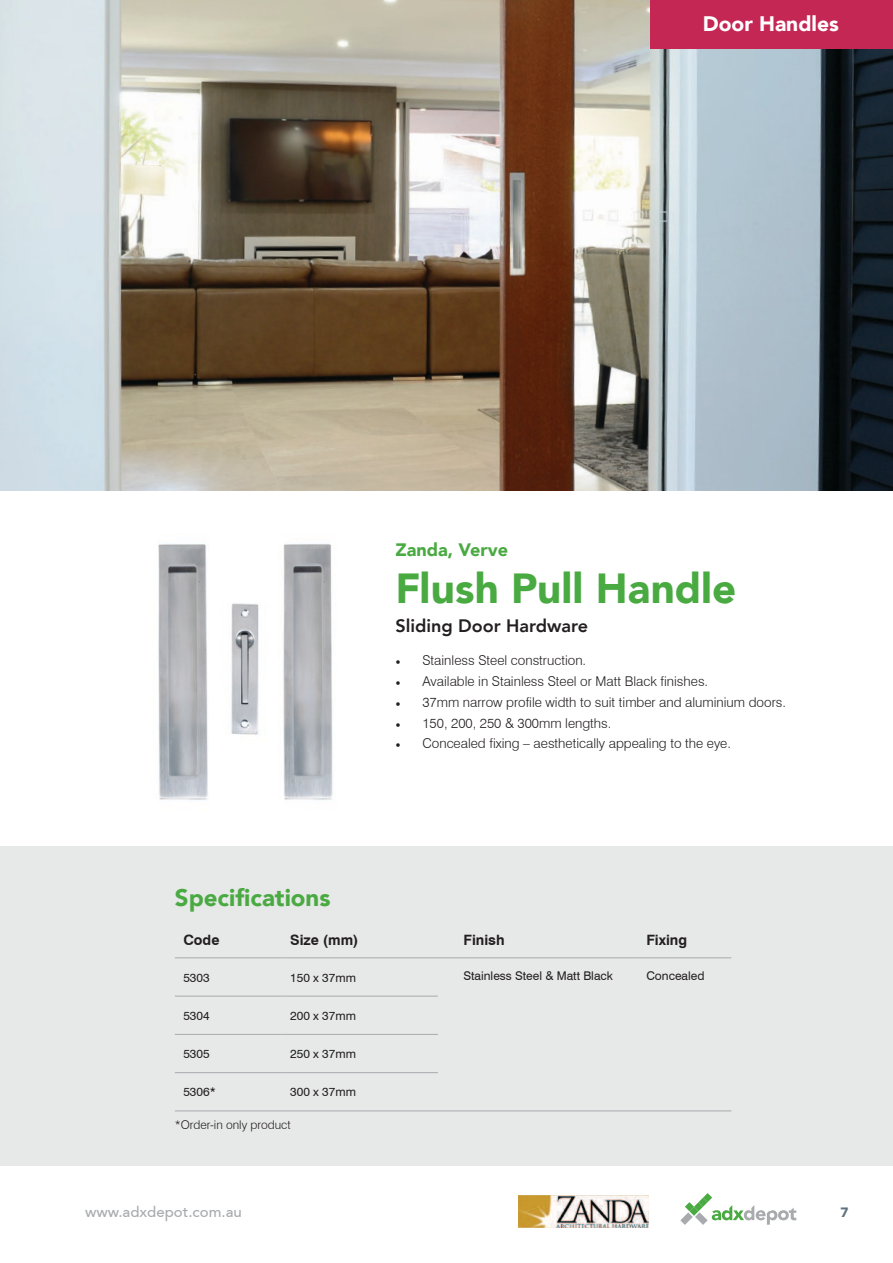
<style>
.page{position:relative;width:893px;height:1263px;background:#fff}
.page>*{position:absolute;margin:0;border:0;box-sizing:border-box;transform-origin:0 0}
.t1{font:900 42px "Avenir 95";color:#4aaa42}
.t2{font:900 24px "Avenir 95";color:#4aaa42}
.t3{font:900 21px "Avenir 95";color:#fff}
.t4{font:800 18px "Avenir LT";color:#231f20}
.t5{font:900 18px "Avenir";color:#4aaa42}
.t6{font:500 15px "Avenir 65";color:#a8aaad}
.t7{font:700 14.25px "Swiss 721 BT";color:#231f20}
.t8{font:300 13.5px "Swiss 721 BT";color:#231f20}
.t9{font:900 13.5px "Avenir 95";color:#5d707c}
.t10{font:12px "Swiss 721 BT";color:#231f20}
.t11{font:300 12px "Swiss 721 BT";color:#231f20}
.s1{font-family:"Minion Pro";font-weight:400}
</style>
<div class="page">
<svg style="left:680px;top:1193px;width:116px;height:32px"></svg>
<img style="left:0;top:0;width:893px;height:490px">
<img style="left:158px;top:543px;width:175px;height:257px">
<div style="left:0;top:846px;width:893px;height:320px;background:#e7e8e8"></div>
<hr style="left:175px;top:957px;width:107px;height:1px;background:#a8aaad">
<hr style="left:282px;top:957px;width:156px;height:1px;background:#a8aaad">
<hr style="left:438px;top:957px;width:200px;height:1px;background:#a8aaad">
<hr style="left:638px;top:957px;width:93px;height:1px;background:#a8aaad">
<hr style="left:175px;top:996px;width:107px;height:1px;background:#a8aaad">
<hr style="left:282px;top:996px;width:156px;height:1px;background:#a8aaad">
<hr style="left:175px;top:1034px;width:107px;height:1px;background:#a8aaad">
<hr style="left:282px;top:1034px;width:156px;height:1px;background:#a8aaad">
<hr style="left:175px;top:1072px;width:107px;height:1px;background:#a8aaad">
<hr style="left:282px;top:1072px;width:156px;height:1px;background:#a8aaad">
<hr style="left:175px;top:1110px;width:107px;height:1px;background:#a8aaad">
<hr style="left:282px;top:1110px;width:156px;height:1px;background:#a8aaad">
<hr style="left:438px;top:1110px;width:200px;height:1px;background:#a8aaad">
<hr style="left:638px;top:1110px;width:93px;height:1px;background:#a8aaad">
<div style="left:651px;top:0;width:242px;height:49px;background:#c52755"></div>
<img style="left:518px;top:1195px;width:130px;height:32px">
<h3 class="t3" style="left:703px;top:15px;width:137px">Door Handles</h3>
<h3 class="t5" style="left:395px;top:542px;width:114px">Zanda, Verve</h3>
<h2 class="t2" style="left:175px;top:888px;width:157px">Specifications</h2>
<h1 class="t1" style="left:395px;top:571px;width:342px">Flush Pull Handle</h1>
<h3 class="t4" style="left:395px;top:618px;width:194px">Sliding Door Hardware</h3>
<p class="t8" style="left:395px;top:655px;width:192px"><span class="s1">•</span> Stainless Steel construction.</p>
<p class="t8" style="left:395px;top:676px;width:314px"><span class="s1">•</span> Available in Stainless Steel or Matt Black finishes.</p>
<p class="t8" style="left:395px;top:697px;width:392px"><span class="s1">•</span> 37mm narrow profile width to suit timber and aluminium doors.</p>
<p class="t8" style="left:395px;top:717px;width:217px"><span class="s1">•</span> 150, 200, 250 &amp; 300mm lengths.</p>
<p class="t8" style="left:395px;top:738px;width:337px"><span class="s1">•</span> Concealed fixing – aesthetically appealing to the eye.</p>
<p class="t7" style="left:183px;top:934px;width:38px">Code</p>
<p class="t7" style="left:290px;top:934px;width:70px">Size (mm)</p>
<p class="t7" style="left:463px;top:934px;width:43px">Finish</p>
<p class="t7" style="left:646px;top:934px;width:42px">Fixing</p>
<p class="t10" style="left:183px;top:973px;width:28px">5303</p>
<p class="t10" style="left:290px;top:973px;width:67px">150 x 37mm</p>
<p class="t10" style="left:463px;top:971px;width:151px">Stainless Steel &amp; Matt Black</p>
<p class="t10" style="left:646px;top:971px;width:60px">Concealed</p>
<p class="t10" style="left:183px;top:1011px;width:28px">5304</p>
<p class="t10" style="left:290px;top:1011px;width:67px">200 x 37mm</p>
<p class="t10" style="left:183px;top:1049px;width:28px">5305</p>
<p class="t10" style="left:290px;top:1049px;width:67px">250 x 37mm</p>
<p class="t10" style="left:183px;top:1087px;width:34px">5306*</p>
<p class="t10" style="left:290px;top:1087px;width:67px">300 x 37mm</p>
<p class="t11" style="left:175px;top:1120px;width:117px">*Order-in only product</p>
<p class="t6" style="left:85px;top:1205px;width:158px">www.adxdepot.com.au</p>
<p class="t9" style="left:840px;top:1207px;width:9px">7</p>
</div>
